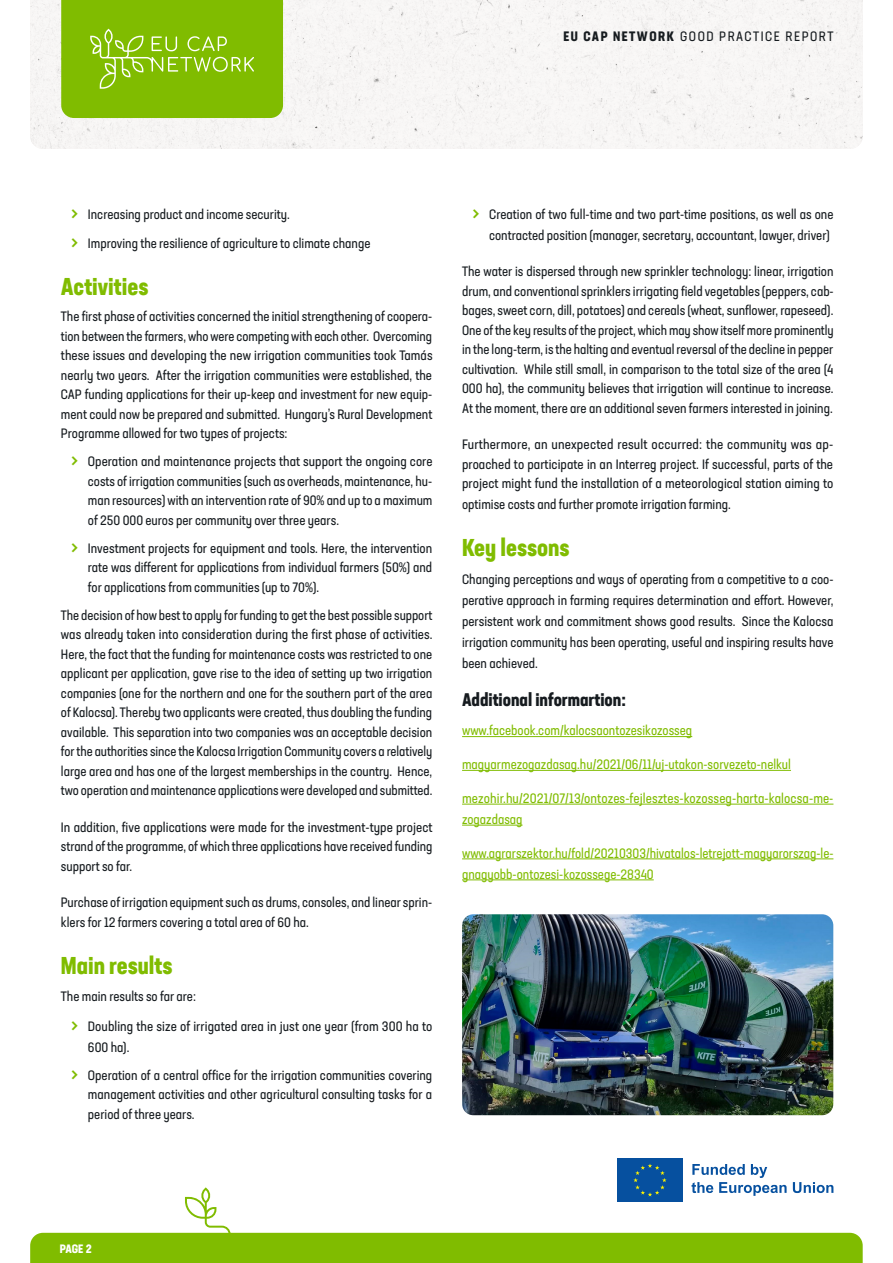
<style>
.page{position:relative;width:893px;height:1263px;background:#fff}
.page>*{position:absolute;margin:0;border:0;box-sizing:border-box;transform-origin:0 0}
.t1{font:700 condensed 24px "Neusa Next Std";color:#80bc00}
.t2{font:700 condensed 18px "Neusa Next Std";color:#161b1f}
.t3{font:condensed 13.5px/19.5px "Neusa Next Std";color:#161b1f;text-align:justify}
.t4{font:condensed 13.5px/21px "Neusa Next Std";color:#80bc00}
.t5{font:condensed 13.5px "Neusa Next Std";letter-spacing:.11em;color:#161b1f}
.t6{font:700 condensed 12px "Neusa Next Std";color:#fff}
.s1{font-weight:700}
.s2{font-size:22.5px;color:#80bc00}
</style>
<div class="page">
<hr style="left:462px;top:736px;width:230px;height:1px;background:#80bc00">
<hr style="left:462px;top:770px;width:329px;height:1px;background:#80bc00">
<hr style="left:462px;top:804px;width:371px;height:1px;background:#80bc00">
<hr style="left:462px;top:825px;width:61px;height:1px;background:#80bc00">
<hr style="left:462px;top:858px;width:371px;height:1px;background:#80bc00">
<hr style="left:462px;top:879px;width:192px;height:1px;background:#80bc00">
<div style="left:30px;top:0;width:833px;height:149px;background:#f7f6f5"></div>
<svg style="left:61px;top:0;width:222px;height:118px;background:#86bf0d"></svg>
<div style="left:617px;top:1158px;width:66px;height:44px;background:#06509f"></div>
<svg style="left:30px;top:1164px;width:833px;height:99px"></svg>
<img style="left:462px;top:914px;width:371px;height:201px">
<p class="t5" style="left:563px;top:27px;width:271px"><span class="s1">EU CAP NETWORK</span> GOOD PRACTICE REPORT</p>
<p class="t3" style="left:71px;top:199px;width:301px;line-height:29.5px"><span class="s2">&gt;</span> Increasing product and income security.<br><span class="s2">&gt;</span> Improving the resilience of agriculture to climate change</p>
<h1 class="t1" style="left:61px;top:271px;width:89px">Activities</h1>
<p class="t3" style="left:61px;top:306px;width:373px">The first phase of activities concerned the initial strengthening of coopera&shy;tion between the farmers, who were competing with each other. Overcoming these issues and developing the new irrigation communities took Tamás nearly two years. After the irrigation communities were established, the CAP funding applications for their up-keep and investment for new equip&shy;ment could now be prepared and submitted. Hungary’s Rural Development Programme allowed for two types of projects:</p>
<p class="t3" style="left:88px;top:451px;width:346px;text-indent:-17px"><span class="s2">&gt;</span> Operation and maintenance projects that support the ongoing core costs of irrigation communities (such as overheads, maintenance, hu&shy;man resources) with an intervention rate of 90% and up to a maximum of 250 000 euros per community over three years.</p>
<p class="t3" style="left:88px;top:538px;width:346px;text-indent:-17px"><span class="s2">&gt;</span> Investment projects for equipment and tools. Here, the intervention rate was different for applications from individual farmers (50%) and for applications from communities (up to 70%).</p>
<p class="t3" style="left:61px;top:605px;width:373px">The decision of how best to apply for funding to get the best possible support was already taken into consideration during the first phase of activities.<br>Here, the fact that the funding for maintenance costs was restricted to one applicant per application, gave rise to the idea of setting up two irrigation companies (one for the northern and one for the southern part of the area of Kalocsa). Thereby two applicants were created, thus doubling the funding available. This separation into two companies was an acceptable decision for the authorities since the Kalocsa Irrigation Community covers a relatively large area and has one of the largest memberships in the country. Hence, two operation and maintenance applications were developed and submitted.</p>
<p class="t3" style="left:61px;top:817px;width:373px">In addition, five applications were made for the investment-type project strand of the programme, of which three applications have received funding support so far.</p>
<p class="t3" style="left:61px;top:893px;width:373px">Purchase of irrigation equipment such as drums, consoles, and linear sprin&shy;klers for 12 farmers covering a total area of 60 ha.</p>
<h1 class="t1" style="left:61px;top:950px;width:113px">Main results</h1>
<p class="t3" style="left:71px;top:981px;width:363px;line-height:29.5px;text-indent:-10px">The main results so far are:<br><span class="s2">&gt;</span> Doubling the size of irrigated area in just one year (from 300 ha to</p>
<p class="t3" style="left:71px;top:1033px;width:363px;line-height:28px;text-indent:17px">600 ha).<br><span class="s2">&gt;</span> Operation of a central office for the irrigation communities covering</p>
<p class="t3" style="left:88px;top:1084px;width:346px">management activities and other agricultural consulting tasks for a period of three years.</p>
<p class="t3" style="left:472px;top:203px;width:363px;line-height:21px;text-align:right"><span class="s2">&gt;</span> Creation of two full-time and two part-time positions, as well as one contracted position (manager, secretary, accountant, lawyer, driver)</p>
<p class="t3" style="left:462px;top:262px;width:373px">The water is dispersed through new sprinkler technology: linear, irrigation drum, and conventional sprinklers irrigating field vegetables (peppers, cab&shy;bages, sweet corn, dill, potatoes) and cereals (wheat, sunflower, rapeseed).<br>One of the key results of the project, which may show itself more prominently in the long-term, is the halting and eventual reversal of the decline in pepper cultivation. While still small, in comparison to the total size of the area (4<br>000 ha), the community believes that irrigation will continue to increase.<br>At the moment, there are an additional seven farmers interested in joining.</p>
<p class="t3" style="left:462px;top:435px;width:373px">Furthermore, an unexpected result occurred: the community was ap&shy;proached to participate in an Interreg project. If successful, parts of the project might fund the installation of a meteorological station aiming to</p>
<p class="t3" style="left:462px;top:495px;width:270px">optimise costs and further promote irrigation farming.</p>
<h1 class="t1" style="left:462px;top:532px;width:109px">Key lessons</h1>
<p class="t3" style="left:462px;top:568px;width:373px;line-height:21px">Changing perceptions and ways of operating from a competitive to a coo&shy;perative approach in farming requires determination and effort. However, persistent work and commitment shows good results. Since the Kalocsa irrigation community has been operating, useful and inspiring results have been achieved.</p>
<h2 class="t2" style="left:462px;top:688px;width:165px">Additional informartion:</h2>
<p class="t4" style="left:462px;top:720px;width:232px">www.facebook.com/kalocsaontozesikozosseg</p>
<p class="t4" style="left:462px;top:753px;width:330px">magyarmezogazdasag.hu/2021/06/11/uj-utakon-sorvezeto-nelkul</p>
<p class="t4" style="left:462px;top:787px;width:373px">mezohir.hu/2021/07/13/ontozes-fejlesztes-kozosseg-harta-kalocsa-me&shy;zogazdasag</p>
<p class="t4" style="left:462px;top:842px;width:373px">www.agrarszektor.hu/fold/20210303/hivatalos-letrejott-magyarorszag-le&shy;gnagyobb-ontozesi-kozossege-28340</p>
<p class="t6" style="left:60px;top:1241px;width:33px">PAGE 2</p>
</div>
